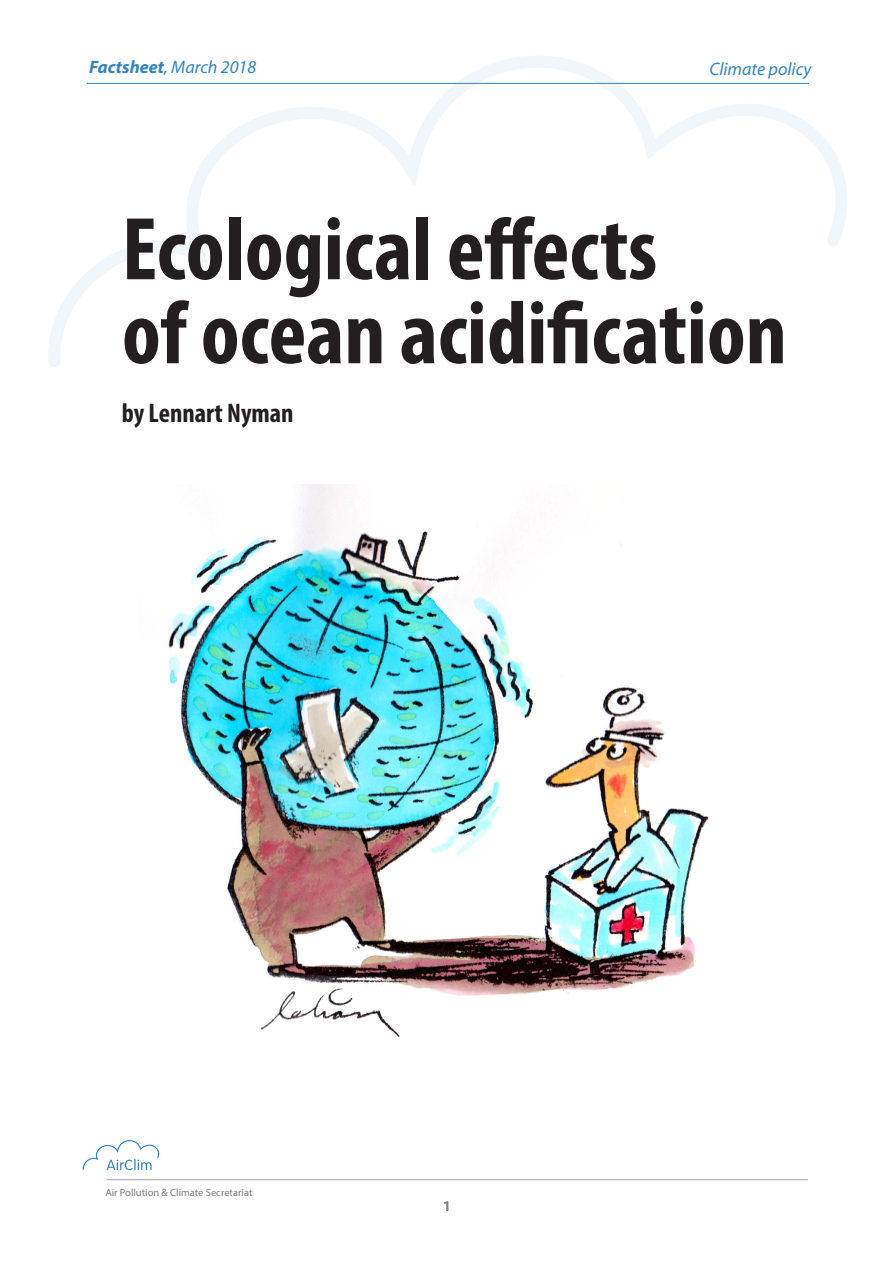
<style>
.page{position:relative;width:893px;height:1263px;background:#fff}
.page>*{position:absolute;margin:0;border:0;box-sizing:border-box;transform-origin:0 0}
.t1{font:700 condensed 90px/84px "Myriad Pro";color:#231f20}
.t2{font:700 condensed 27px "Myriad Pro";color:#231f20}
.t3{font:italic 18px "Myriad Pro";color:#3084c5}
.t4{font:700 15px "Myriad Pro";color:#867f7c}
.t5{font:10.5px "Myriad Pro";color:#7c7e81}
.s1{font-weight:700}
</style>
<div class="page">
<svg style="left:48px;top:56px;width:799px;height:311px"></svg>
<hr style="left:87px;top:83px;width:722px;height:1px;background:#3084c5">
<hr style="left:106px;top:1179px;width:702px;height:1px;background:#a8a9ad">
<svg style="left:83px;top:1140px;width:76px;height:30px"></svg>
<img style="left:168px;top:485px;width:541px;height:553px">
<p class="t3" style="left:89px;top:56px;width:168px"><span class="s1">Factsheet</span>, March 2018</p>
<p class="t3" style="left:709px;top:58px;width:104px">Climate policy</p>
<p class="t1" style="left:122px;top:205px;width:666px">Ecological effects<br>of ocean acidification</p>
<p class="t2" style="left:122px;top:396px;width:173px">by Lennart Nyman</p>
<p class="t5" style="left:105px;top:1186px;width:149px">Air Pollution &amp; Climate Secretariat</p>
<p class="t4" style="left:443px;top:1196px;width:10px">1</p>
</div>
